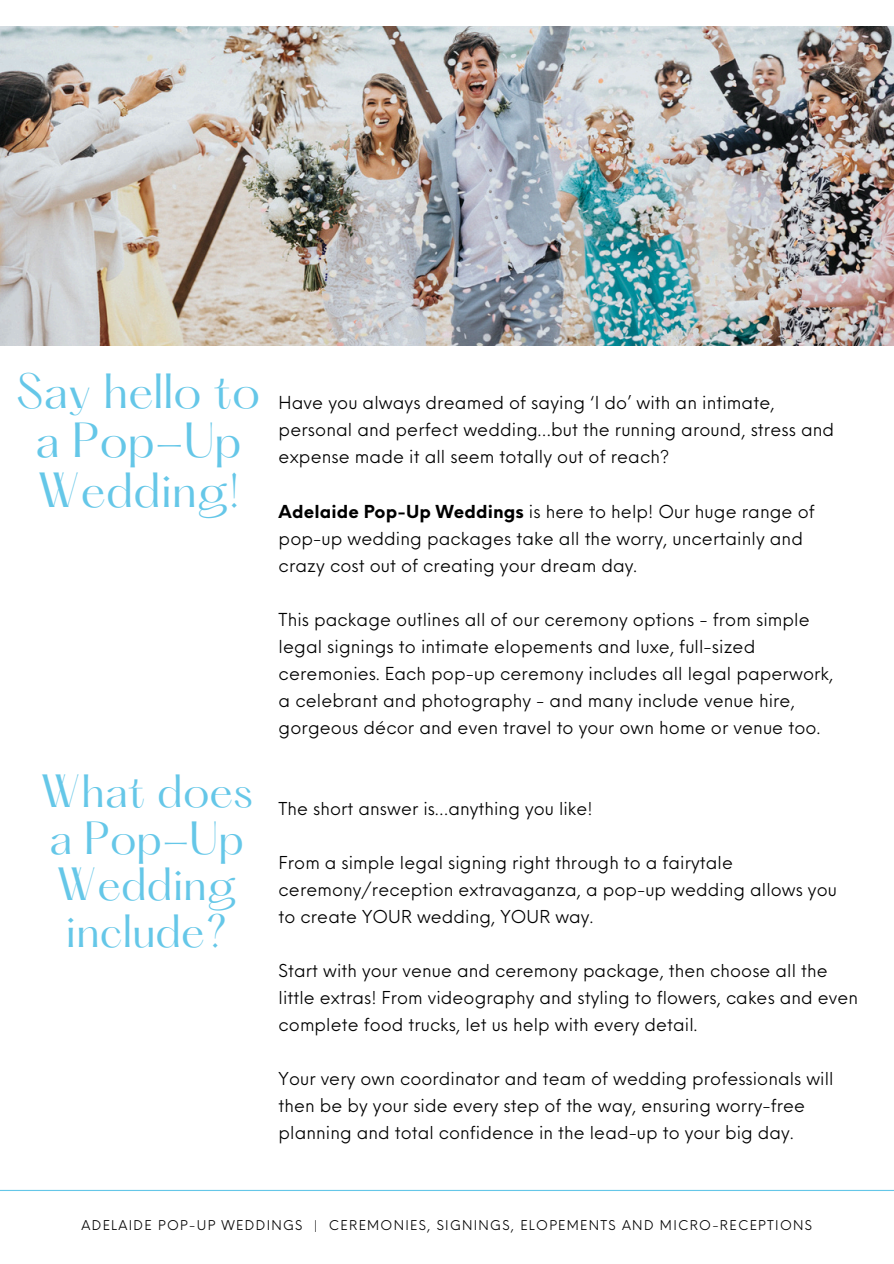
<style>
.page{position:relative;width:894px;height:1264px;background:#fff}
.page>*{position:absolute;margin:0;border:0;box-sizing:border-box;transform-origin:0 0}
.t1{font:43.05px/49.3px "Hatton";color:#65c7e8;text-align:center}
.t2{font:40.65px/46.5px "Hatton";color:#65c7e8;text-align:center}
.t3{font:17.4px/27px "Neue Einstellung";letter-spacing:.005em;color:#000}
.t4{font:13.2px "Neue Einstellung";letter-spacing:.1em;color:#000}
.s1{font-weight:700}
</style>
<div class="page">
<img style="left:0;top:27px;width:893px;height:318px">
<hr style="left:0;top:1189px;width:893px;height:1px;background:#65c7e8">
<h2 class="t1" style="left:16px;top:371px;width:245px">Say hello to a Pop-Up<br>Wedding!</h2>
<p class="t2" style="left:40px;top:772px;width:214px">What does a Pop-Up<br>Wedding include?</p>
<h1 class="t3" style="left:278px;top:387px;width:557px">Have you always dreamed of saying ‘I do’ with an intimate, personal and perfect wedding…but the running around, stress and expense made it all seem totally out of reach?</h1>
<h1 class="t3" style="left:278px;top:496px;width:537px"><span class="s1">Adelaide Pop-Up Weddings</span> is here to help! Our huge range of pop-up wedding packages take all the worry, uncertainly and crazy cost out of creating your dream day.</h1>
<h2 class="t3" style="left:278px;top:604px;width:556px">This package outlines all of our ceremony options - from simple legal signings to intimate elopements and luxe, full-sized ceremonies. Each pop-up ceremony includes all legal paperwork, a celebrant and photography - and many include venue hire, gorgeous décor and even travel to your own home or venue too.</h2>
<h2 class="t3" style="left:278px;top:793px;width:315px">The short answer is…anything you like!</h2>
<h2 class="t3" style="left:278px;top:847px;width:559px">From a simple legal signing right through to a fairytale ceremony/reception extravaganza, a pop-up wedding allows you to create YOUR wedding, YOUR way.</h2>
<h2 class="t3" style="left:278px;top:955px;width:581px">Start with your venue and ceremony package, then choose all the little extras! From videography and styling to flowers, cakes and even complete food trucks, let us help with every detail.</h2>
<h2 class="t3" style="left:278px;top:1063px;width:556px">Your very own coordinator and team of wedding professionals will then be by your side every step of the way, ensuring worry-free planning and total confidence in the lead-up to your big day.</h2>
<h2 class="t4" style="left:81px;top:1213px;width:732px">ADELAIDE POP-UP WEDDINGS | CEREMONIES, SIGNINGS, ELOPEMENTS AND MICRO-RECEPTIONS</h2>
</div>
